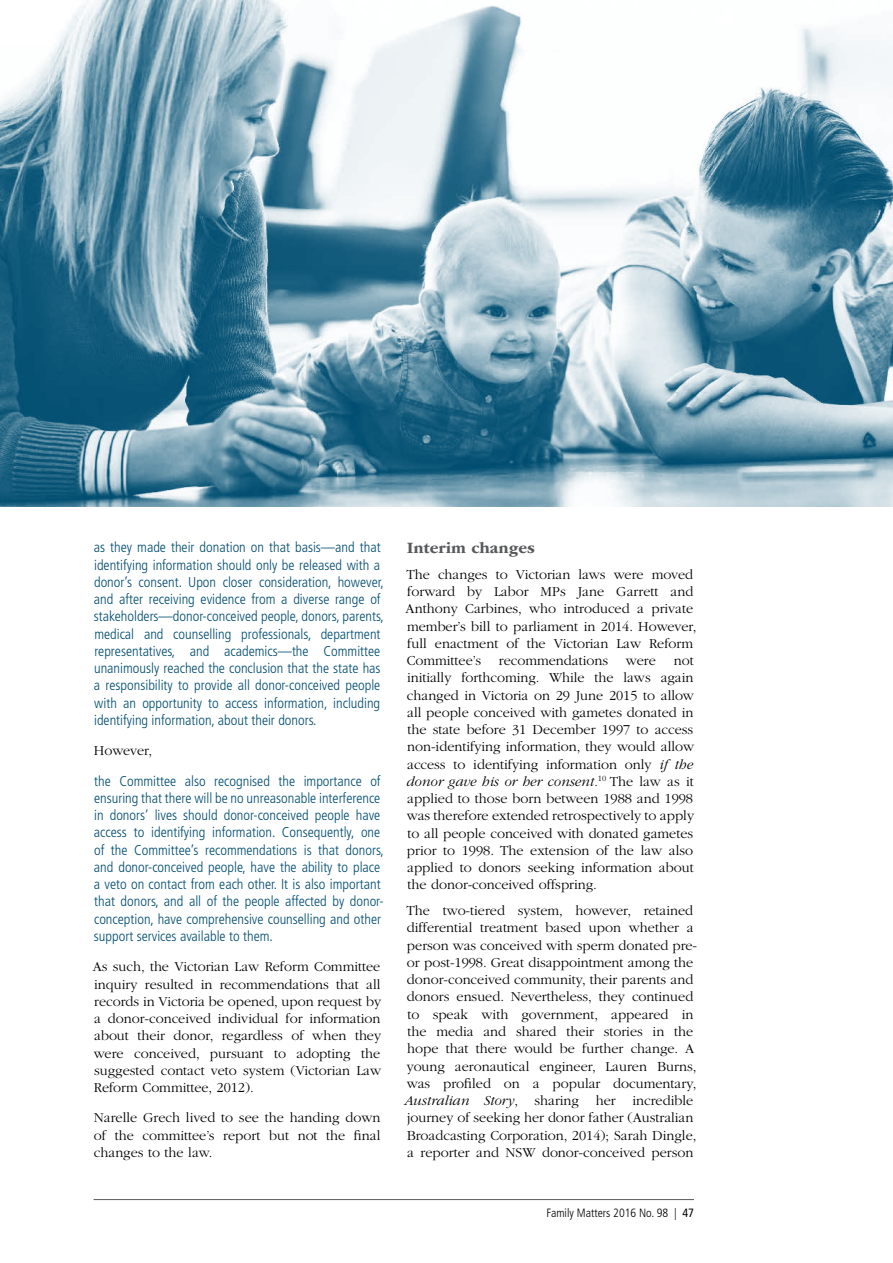
<style>
.page{position:relative;width:893px;height:1263px;background:#fff}
.page>*{position:absolute;margin:0;border:0;box-sizing:border-box;transform-origin:0 0}
.t1{font:700 16.5px "ITC Garamond Std";color:#58595b}
.t2{font:300 14.25px/17.2px "ITC Garamond Std";color:#000}
.t3{font:300 condensed 14.25px "Frutiger LT Std";color:#004d71}
.t4{font:italic 300 14.25px "ITC Garamond Std";color:#000}
.t5{font:300 condensed 12px "Frutiger LT Std";color:#000}
.s1{font-style:italic}
.s2{font-style:normal}
.s3{font-weight:400}
</style>
<div class="page">
<hr style="left:94px;top:1199px;width:600px;height:1px;background:#58595b">
<img style="left:0;top:0;width:893px;height:506px">
<p class="t3" style="left:94px;top:539px;width:288px">as they made their donation on that basis—and that</p>
<p class="t1" style="left:407px;top:539px;width:130px">Interim changes</p>
<p class="t3" style="left:94px;top:556px;width:288px">identifying information should only be released with a</p>
<p class="t2" style="left:407px;top:566px;width:288px">The changes to Victorian laws were moved</p>
<p class="t3" style="left:94px;top:574px;width:291px">donor’s consent. Upon closer consideration, however,</p>
<p class="t2" style="left:407px;top:583px;width:288px">forward by Labor MPs Jane Garrett and</p>
<p class="t3" style="left:94px;top:591px;width:288px">and after receiving evidence from a diverse range of</p>
<p class="t2" style="left:406px;top:600px;width:289px">Anthony Carbines, who introduced a private</p>
<p class="t3" style="left:94px;top:608px;width:291px">stakeholders—donor-conceived people, donors, parents,</p>
<p class="t2" style="left:407px;top:618px;width:291px">member’s bill to parliament in 2014. However,</p>
<p class="t3" style="left:94px;top:626px;width:288px">medical and counselling professionals, department</p>
<p class="t2" style="left:407px;top:635px;width:287px">full enactment of the Victorian Law Reform</p>
<p class="t3" style="left:94px;top:643px;width:287px">representatives, and academics—the Committee</p>
<p class="t2" style="left:407px;top:652px;width:76px">Committee’s</p>
<p class="t2" style="left:499px;top:652px;width:111px">recommendations</p>
<p class="t2" style="left:626px;top:652px;width:31px">were</p>
<p class="t2" style="left:674px;top:652px;width:21px">not</p>
<p class="t3" style="left:94px;top:660px;width:288px">unanimously reached the conclusion that the state has</p>
<p class="t2" style="left:407px;top:669px;width:288px">initially forthcoming. While the laws again</p>
<p class="t3" style="left:94px;top:677px;width:288px">a responsibility to provide all donor-conceived people</p>
<p class="t2" style="left:407px;top:687px;width:289px">changed in Victoria on 29 June 2015 to allow</p>
<p class="t3" style="left:94px;top:695px;width:287px">with an opportunity to access information, including</p>
<p class="t2" style="left:407px;top:704px;width:288px">all people conceived with gametes donated in</p>
<p class="t3" style="left:94px;top:712px;width:224px">identifying information, about their donors.</p>
<p class="t2" style="left:407px;top:721px;width:287px">the state before 31 December 1997 to access</p>
<p class="t2" style="left:94px;top:742px;width:60px">However,</p>
<p class="t2" style="left:407px;top:738px;width:288px">non-identifying information, they would allow access to identifying information only <span class="s1">if the</span></p>
<p class="t3" style="left:94px;top:773px;width:288px">the Committee also recognised the importance of</p>
<p class="t4" style="left:406px;top:774px;width:289px">donor gave his or her consent.<sup>10</sup> <span class="s2">The law as it</span></p>
<p class="t3" style="left:94px;top:790px;width:288px">ensuring that there will be no unreasonable interference</p>
<p class="t2" style="left:407px;top:790px;width:287px">applied to those born between 1988 and 1998</p>
<p class="t3" style="left:94px;top:807px;width:288px">in donors’ lives should donor-conceived people have</p>
<p class="t2" style="left:407px;top:807px;width:289px">was therefore extended retrospectively to apply</p>
<p class="t3" style="left:94px;top:824px;width:288px">access to identifying information. Consequently, one</p>
<p class="t2" style="left:407px;top:825px;width:287px">to all people conceived with donated gametes</p>
<p class="t3" style="left:94px;top:842px;width:291px">of the Committee’s recommendations is that donors,</p>
<p class="t2" style="left:407px;top:842px;width:288px">prior to 1998. The extension of the law also</p>
<p class="t3" style="left:94px;top:859px;width:288px">and donor-conceived people, have the ability to place</p>
<p class="t2" style="left:407px;top:859px;width:288px">applied to donors seeking information about</p>
<p class="t3" style="left:94px;top:876px;width:288px">a veto on contact from each other. It is also important</p>
<p class="t2" style="left:407px;top:876px;width:191px">the donor-conceived offspring.</p>
<p class="t3" style="left:94px;top:893px;width:291px">that donors, and all of the people affected by donor-</p>
<p class="t2" style="left:407px;top:902px;width:288px">The two-tiered system, however, retained</p>
<p class="t3" style="left:94px;top:911px;width:288px">conception, have comprehensive counselling and other</p>
<p class="t2" style="left:407px;top:919px;width:288px">differential treatment based upon whether a</p>
<p class="t3" style="left:94px;top:928px;width:180px">support services available to them.</p>
<p class="t2" style="left:407px;top:937px;width:292px">person was conceived with sperm donated pre-</p>
<p class="t2" style="left:93px;top:958px;width:289px">As such, the Victorian Law Reform Committee</p>
<p class="t2" style="left:407px;top:954px;width:288px">or post-1998. Great disappointment among the donor-conceived community, their parents and</p>
<p class="t2" style="left:94px;top:976px;width:288px">inquiry resulted in recommendations that all</p>
<p class="t2" style="left:407px;top:988px;width:288px">donors ensued. Nevertheless, they continued</p>
<p class="t2" style="left:94px;top:993px;width:288px">records in Victoria be opened, upon request by</p>
<p class="t2" style="left:407px;top:1006px;width:287px">to speak with government, appeared in</p>
<p class="t2" style="left:94px;top:1010px;width:288px">a donor-conceived individual for information</p>
<p class="t2" style="left:94px;top:1027px;width:289px">about their donor, regardless of when they were conceived, pursuant to adopting the</p>
<p class="t2" style="left:94px;top:1062px;width:288px">suggested contact veto system (Victorian Law</p>
<p class="t2" style="left:94px;top:1079px;width:162px">Reform Committee, 2012).</p>
<p class="t2" style="left:407px;top:1023px;width:287px">the media and shared their stories in the</p>
<p class="t2" style="left:407px;top:1040px;width:291px">hope that there would be further change. A young aeronautical engineer, Lauren Burns,</p>
<p class="t2" style="left:407px;top:1075px;width:291px">was profiled on a popular documentary,</p>
<p class="t2" style="left:404px;top:1092px;width:290px"><span class="s1">Australian Story</span>, sharing her incredible</p>
<p class="t2" style="left:94px;top:1109px;width:288px">Narelle Grech lived to see the handing down</p>
<p class="t2" style="left:407px;top:1109px;width:288px">journey of seeking her donor father (Australian</p>
<p class="t2" style="left:94px;top:1127px;width:288px">of the committee’s report but not the final</p>
<p class="t2" style="left:407px;top:1127px;width:291px">Broadcasting Corporation, 2014); Sarah Dingle,</p>
<p class="t2" style="left:94px;top:1144px;width:120px">changes to the law.</p>
<p class="t2" style="left:407px;top:1144px;width:288px">a reporter and NSW donor-conceived person</p>
<p class="t5" style="left:547px;top:1206px;width:149px">Family Matters 2016 No. 98 | <span class="s3">47</span></p>
</div>
